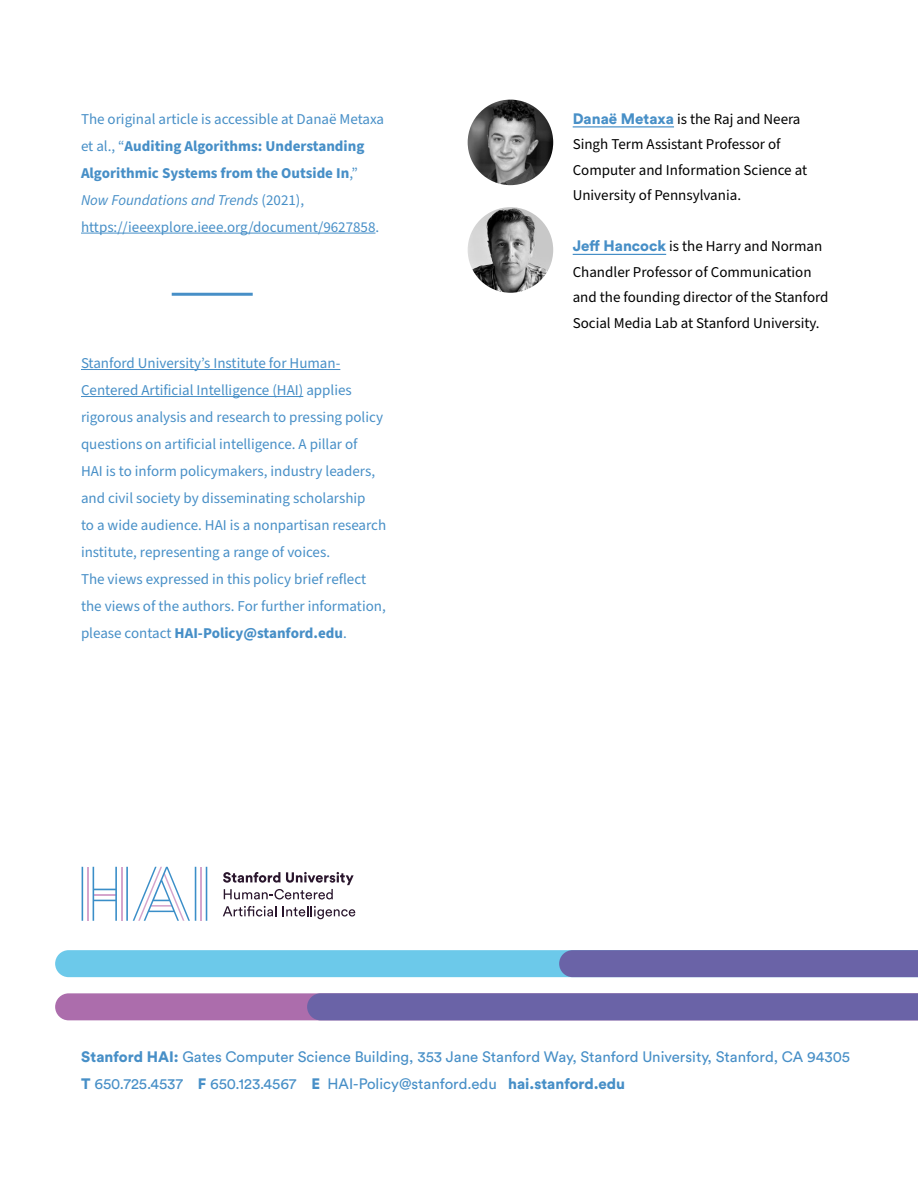
<style>
.page{position:relative;width:918px;height:1188px;background:#fff}
.page>*{position:absolute;margin:0;border:0;box-sizing:border-box;transform-origin:0 0}
.t1{font:15px/27px "Source Sans Pro";color:#478fc7}
.t2{font:15px/25.5px "Source Sans Pro";color:#000}
.t3{font:15px/27px "Circular Std";color:#478fc7}
.s1{font-weight:700}
.s2{font-style:italic}
.s3{font-family:"Circular Std";font-weight:900;color:#478fc7}
.s4{font-weight:900}
</style>
<div class="page">
<svg style="left:55px;top:950px;width:863px;height:70px"></svg>
<svg style="left:82px;top:867px;width:125px;height:54px"></svg>
<svg style="left:223px;top:872px;width:131px;height:27px"></svg>
<svg style="left:223px;top:906px;width:53px;height:11px"></svg>
<svg style="left:282px;top:906px;width:73px;height:13px"></svg>
<hr style="left:573px;top:126px;width:101px;height:1px;background:#478fc7">
<hr style="left:573px;top:254px;width:93px;height:1px;background:#478fc7">
<hr style="left:81px;top:369px;width:259px;height:1px;background:#478fc7">
<hr style="left:81px;top:396px;width:222px;height:1px;background:#478fc7">
<img style="left:468px;top:100px;width:85px;height:85px;border-radius:43px">
<img style="left:468px;top:207px;width:85px;height:86px;border-radius:43px">
<hr style="left:172px;top:293px;width:81px;height:3px;background:#478fc7">
<hr style="left:81px;top:233px;width:295px;height:1px;background:#478fc7">
<p class="t1" style="left:81px;top:106px;width:305px">The original article is accessible at Danaë Metaxa et al., “<span class="s1">Auditing Algorithms: Understanding Algorithmic Systems from the Outside In</span>,” <span class="s2">Now Foundations and Trends</span> (2021), https://ieeexplore.ieee.org/document/9627858.</p>
<p class="t1" style="left:81px;top:350px;width:307px">Stanford University’s Institute for Human-Centered Artificial Intelligence (HAI) applies rigorous analysis and research to pressing policy questions on artificial intelligence. A pillar of<br>HAI is to inform policymakers, industry leaders, and civil society by disseminating scholarship<br>to a wide audience. HAI is a nonpartisan research institute, representing a range of voices.<br>The views expressed in this policy brief reflect the views of the authors. For further information, please contact <span class="s1">HAI-Policy@stanford.edu</span>.</p>
<p class="t2" style="left:573px;top:107px;width:236px"><span class="s3">Danaë Metaxa</span> is the Raj and Neera Singh Term Assistant Professor of Computer and Information Science at University of Pennsylvania.</p>
<p class="t2" style="left:573px;top:234px;width:257px"><span class="s3">Jeff Hancock</span> is the Harry and Norman Chandler Professor of Communication and the founding director of the Stanford Social Media Lab at Stanford University.</p>
<p class="t3" style="left:81px;top:1044px;width:770px"><span class="s4">Stanford HAI:</span> Gates Computer Science Building, 353 Jane Stanford Way, Stanford University, Stanford, CA 94305<br><span class="s4">T</span> 650.725.4537 <span class="s4">F</span> 650.123.4567 <span class="s4">E</span> HAI-Policy@stanford.edu <span class="s4">hai.stanford.edu</span></p>
</div>
